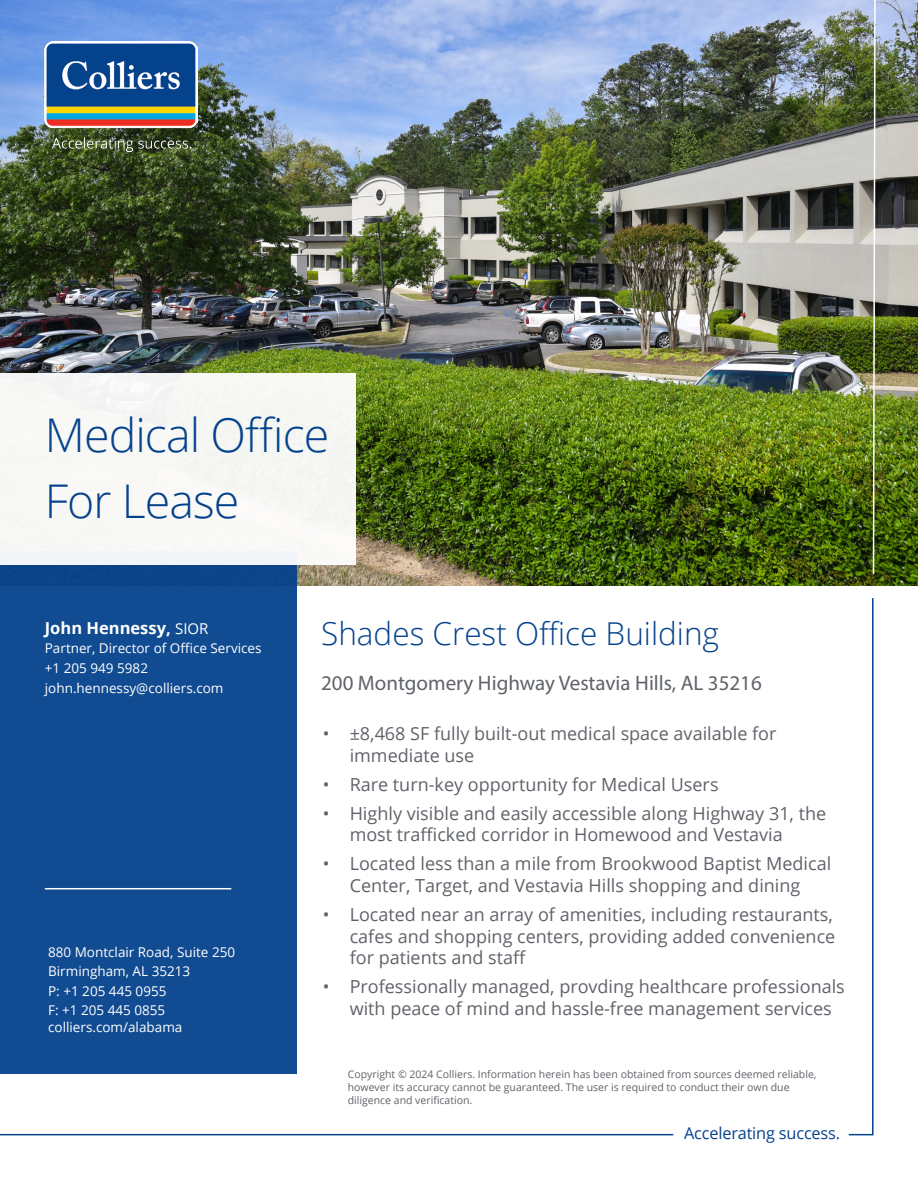
<style>
.page{position:relative;width:918px;height:1188px;background:#fff}
.page>*{position:absolute;margin:0;border:0;box-sizing:border-box;transform-origin:0 0}
.t1{font:300 46.5px/66px "Open Sans";letter-spacing:-.02em;color:#05428c}
.t2{font:300 31.5px "Open Sans";color:#05428c}
.t3{font:21px "Myriad Pro";color:#5f6369}
.t4{font:18px/21.6px "Open Sans";color:#5f6369}
.t5{font:700 16.5px "Open Sans";color:#fff}
.t6{font:16.35px "Open Sans";letter-spacing:-.01em;color:#05428c}
.t7{font:13.5px "Open Sans";color:#fff}
.t8{font:10.5px/12.6px "Open Sans";color:#5f6369}
.s1{font-weight:400;font-size:15px}
</style>
<div class="page">
<img style="left:0;top:0;width:918px;height:586px">
<svg style="left:848px;top:598px;width:26px;height:538px"></svg>
<hr style="left:0;top:1134px;width:673px;height:1px;background:#05428c">
<img style="left:872px;top:0;width:5px;height:575px">
<div style="left:0;top:551px;width:297px;height:523px;background:#114b91"></div>
<div style="left:0;top:373px;width:356px;height:192px;background:#f7f8f5"></div>
<img style="left:45px;top:41px;width:152px;height:111px">
<hr style="left:45px;top:888px;width:186px;height:1px;background:#fff">
<p class="t1" style="left:45px;top:400px;width:286px">Medical Office<br>For Lease</p>
<p class="t5" style="left:45px;top:616px;width:165px">John Hennessy, <span class="s1">SIOR</span></p>
<p class="t7" style="left:45px;top:639px;width:218px">Partner, Director of Office Services</p>
<p class="t7" style="left:45px;top:659px;width:105px">+1 205 949 5982</p>
<p class="t7" style="left:45px;top:679px;width:180px">john.hennessy@colliers.com</p>
<p class="t7" style="left:48px;top:942px;width:189px">880 Montclair Road, Suite 250</p>
<p class="t7" style="left:48px;top:962px;width:144px">Birmingham, AL 35213</p>
<p class="t7" style="left:48px;top:981px;width:120px">P: +1 205 445 0955</p>
<p class="t7" style="left:48px;top:1001px;width:119px">F: +1 205 445 0855</p>
<p class="t7" style="left:48px;top:1017px;width:136px">colliers.com/alabama</p>
<p class="t2" style="left:321px;top:612px;width:399px">Shades Crest Office Building</p>
<p class="t3" style="left:321px;top:670px;width:442px">200 Montgomery Highway Vestavia Hills, AL 35216</p>
<p class="t4" style="left:350px;top:722px;width:428px;text-indent:-27px">• ±8,468 SF fully built-out medical space available for immediate use</p>
<p class="t4" style="left:323px;top:773px;width:397px">• Rare turn-key opportunity for Medical Users</p>
<p class="t4" style="left:350px;top:802px;width:478px;text-indent:-27px">• Highly visible and easily accessible along Highway 31, the most trafficked corridor in Homewood and Vestavia</p>
<p class="t4" style="left:323px;top:853px;width:510px;text-align:center">• Located less than a mile from Brookwood Baptist Medical<br>Center, Target, and Vestavia Hills shopping and dining</p>
<p class="t4" style="left:350px;top:903px;width:487px;text-indent:-27px">• Located near an array of amenities, including restaurants, cafes and shopping centers, providing added convenience for patients and staff</p>
<p class="t4" style="left:350px;top:976px;width:497px;text-indent:-27px">• Professionally managed, provding healthcare professionals with peace of mind and hassle-free management services</p>
<p class="t8" style="left:348px;top:1068px;width:470px">Copyright © 2024 Colliers. Information herein has been obtained from sources deemed reliable, however its accuracy cannot be guaranteed. The user is required to conduct their own due diligence and verification.</p>
<p class="t6" style="left:684px;top:1122px;width:158px">Accelerating success.</p>
</div>
